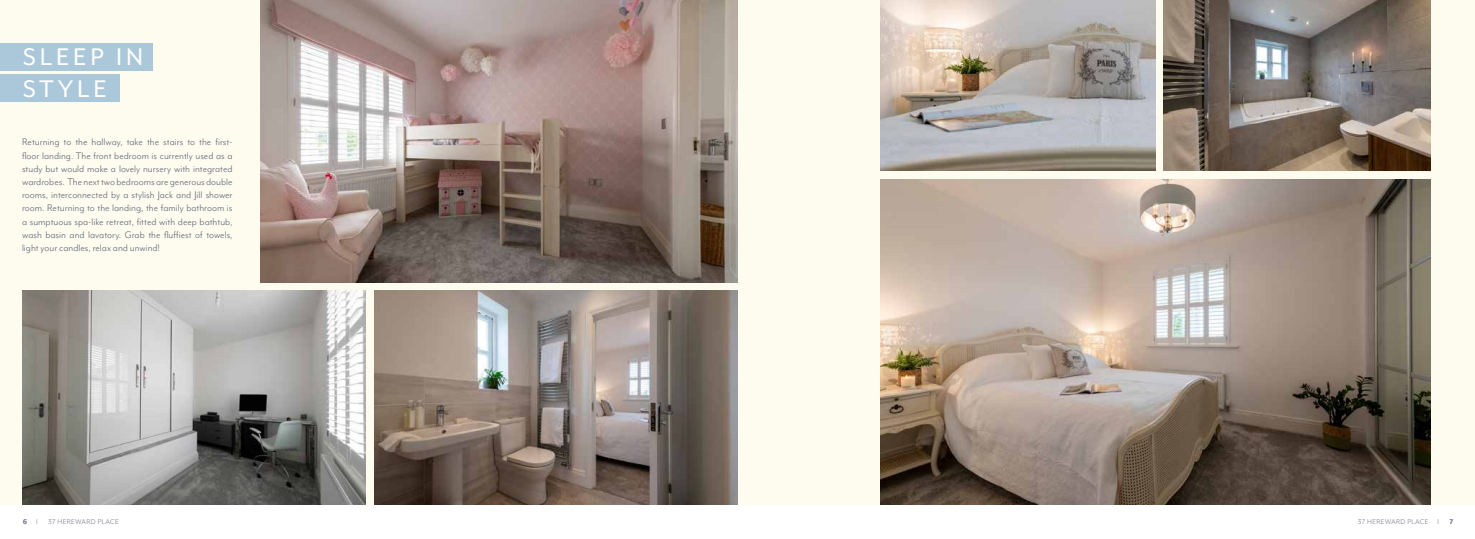
<style>
.page{position:relative;width:1475px;height:539px;background:#fff}
.page>*{position:absolute;margin:0;border:0;box-sizing:border-box;transform-origin:0 0}
.t1{font:27.7px/32px "Mr Eaves Mod OT";letter-spacing:.14em;color:#fff}
.t2{font:11px/13.2px "Mr Eaves Mod OT";color:#5c6577;text-align:justify}
.t3{font:8px "Mr Eaves Mod OT";letter-spacing:.04em;color:#7a7e8d}
.t4{font:800 8px "Mr Eaves Mod OT";color:#7a7e8d}
.s1{font-weight:400}
</style>
<div class="page">
<div style="left:0;top:0;width:1474px;height:505px;background:#fefcee"></div>
<div style="left:0;top:43px;width:152px;height:28px;background:#aac8da"></div>
<div style="left:0;top:75px;width:119px;height:27px;background:#aac8da"></div>
<img style="left:260px;top:0;width:477px;height:282px">
<img style="left:880px;top:0;width:275px;height:170px">
<img style="left:1163px;top:0;width:267px;height:170px">
<img style="left:374px;top:291px;width:363px;height:214px">
<img style="left:880px;top:179px;width:550px;height:326px">
<img style="left:23px;top:291px;width:343px;height:214px">
<h1 class="t1" style="left:23px;top:41px;width:122px">SLEEP IN<br>STYLE</h1>
<p class="t2" style="left:22px;top:136px;width:212px">Returning to the hallway, take the stairs to the first&shy;floor landing. The front bedroom is currently used as a study but would make a lovely nursery with integrated wardrobes. The next two bedrooms are generous double rooms, interconnected by a stylish Jack and Jill shower room. Returning to the landing, the family bathroom is a sumptuous spa-like retreat, fitted with deep bathtub, wash basin and lavatory. Grab the fluffiest of towels, light your candles, relax and unwind!</p>
<p class="t4" style="left:23px;top:517px;width:16px">6 <span class="s1">I</span></p>
<p class="t3" style="left:48px;top:517px;width:72px">37 HEREWARD PLACE</p>
<p class="t3" style="left:1357px;top:517px;width:83px">37 HEREWARD PLACE I</p>
<p class="t4" style="left:1449px;top:517px;width:5px">7</p>
</div>
